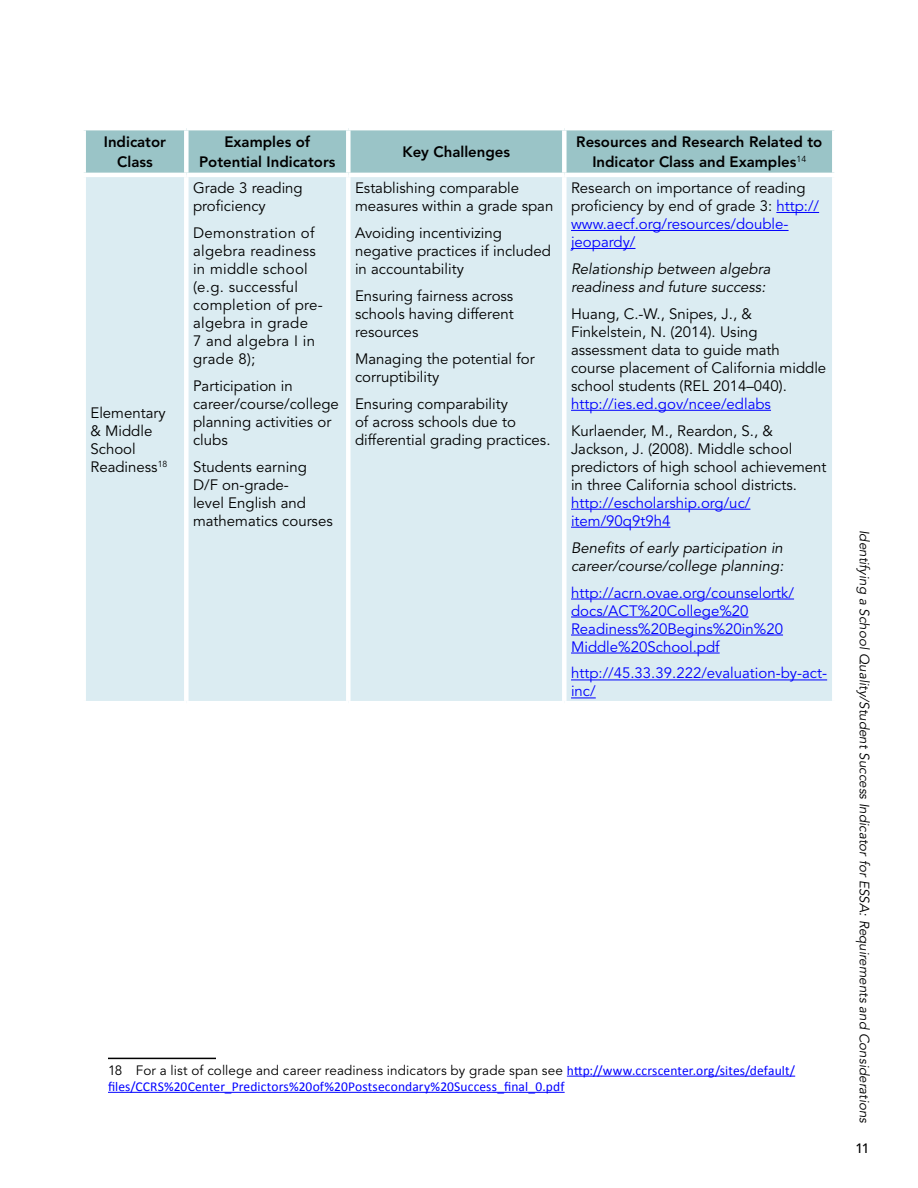
<style>
.page{position:relative;width:918px;height:1188px;background:#fff}
.page>*{position:absolute;margin:0;border:0;box-sizing:border-box;transform-origin:0 0}
.t1{font:15px/18px "Avenir LT Std";color:#000}
.t2{font:15px/18px "Avenir LT Std";color:#00f}
.t3{font:800 15px/19.5px "Avenir LT Std";color:#000;text-align:center}
.t4{font:15px/18px "Avenir LT Std";letter-spacing:.02em;color:#000}
.t5{font:italic 15px/18px "Avenir LT Std";color:#000}
.t6{font:13.5px "Avenir LT Std";letter-spacing:.01em;color:#000}
.t7{font:italic 13.5px "Avenir LT Std";color:#000}
.t8{font:13.5px "Calibri";letter-spacing:.01em;color:#00f}
.t9{font:500 13.5px "Avenir LT Std";color:#000}
.s1{color:#00f}
.s2{font-family:"Calibri";color:#00f}
</style>
<div class="page">
<div style="left:86px;top:130px;width:746px;height:43px;background:#9ac4c7"></div>
<div style="left:86px;top:177px;width:746px;height:524px;background:#dbecf2"></div>
<div style="left:184px;top:130px;width:5px;height:43px;background:#fff"></div>
<div style="left:346px;top:130px;width:5px;height:43px;background:#fff"></div>
<div style="left:562px;top:130px;width:5px;height:43px;background:#fff"></div>
<div style="left:184px;top:177px;width:5px;height:524px;background:#fff"></div>
<div style="left:346px;top:177px;width:5px;height:524px;background:#fff"></div>
<div style="left:562px;top:177px;width:5px;height:524px;background:#fff"></div>
<hr style="left:776px;top:212px;width:43px;height:1px;background:#00f">
<hr style="left:571px;top:230px;width:218px;height:1px;background:#00f">
<hr style="left:571px;top:248px;width:64px;height:1px;background:#00f">
<hr style="left:571px;top:410px;width:200px;height:1px;background:#00f">
<hr style="left:571px;top:509px;width:179px;height:1px;background:#00f">
<hr style="left:571px;top:527px;width:99px;height:1px;background:#00f">
<hr style="left:571px;top:599px;width:223px;height:1px;background:#00f">
<hr style="left:571px;top:617px;width:178px;height:1px;background:#00f">
<hr style="left:571px;top:635px;width:212px;height:1px;background:#00f">
<hr style="left:571px;top:653px;width:149px;height:1px;background:#00f">
<hr style="left:571px;top:680px;width:256px;height:1px;background:#00f">
<svg style="left:571px;top:698px;width:25px;height:1px"></svg>
<hr style="left:108px;top:1058px;width:108px;height:1px;background:#000">
<hr style="left:567px;top:1076px;width:228px;height:1px;background:#00f">
<hr style="left:108px;top:1092px;width:457px;height:1px;background:#00f">
<p class="t3" style="left:104px;top:134px;width:64px">Indicator<br>Class</p>
<p class="t3" style="left:199px;top:134px;width:138px">Examples of<br>Potential Indicators</p>
<p class="t3" style="left:402px;top:143px;width:109px">Key Challenges</p>
<p class="t3" style="left:576px;top:134px;width:248px">Resources and Research Related to<br>Indicator Class and Examples<sup>14</sup></p>
<p class="t1" style="left:90px;top:405px;width:78px">Elementary &amp; Middle<br>School<br>Readiness<sup>18</sup></p>
<p class="t1" style="left:193px;top:179px;width:111px">Grade 3 reading proficiency</p>
<p class="t4" style="left:193px;top:225px;width:131px">Demonstration of algebra readiness in middle school (e.g. successful completion of pre&shy;algebra in grade<br>7 and algebra I in grade 8);</p>
<p class="t1" style="left:193px;top:378px;width:147px">Participation in career/course/college planning activities or clubs</p>
<p class="t1" style="left:193px;top:459px;width:141px">Students earning<br>D/F on-grade-<br>level English and mathematics courses</p>
<p class="t1" style="left:355px;top:180px;width:200px">Establishing comparable measures within a grade span</p>
<p class="t1" style="left:355px;top:225px;width:197px">Avoiding incentivizing negative practices if included in accountability</p>
<p class="t1" style="left:355px;top:288px;width:160px;text-align:justify">Ensuring fairness across schools having different resources</p>
<p class="t1" style="left:355px;top:351px;width:181px">Managing the potential for corruptibility</p>
<p class="t1" style="left:355px;top:396px;width:197px">Ensuring comparability<br>of across schools due to differential grading practices.</p>
<p class="t1" style="left:571px;top:180px;width:250px">Research on importance of reading proficiency by end of grade 3: <span class="s1">http:// www.aecf.org/resources/double&shy;jeopardy/</span></p>
<p class="t5" style="left:571px;top:261px;width:201px">Relationship between algebra readiness and future success:</p>
<p class="t1" style="left:571px;top:305px;width:257px">Huang, C.-W., Snipes, J., &amp;<br>Finkelstein, N. (2014). Using assessment data to guide math course placement of California middle school students (REL 2014–040).</p>
<p class="t2" style="left:571px;top:396px;width:201px">http://ies.ed.gov/ncee/edlabs</p>
<p class="t1" style="left:571px;top:422px;width:257px">Kurlaender, M., Reardon, S., &amp; Jackson, J. (2008). Middle school predictors of high school achievement in three California school districts.</p>
<p class="t2" style="left:571px;top:495px;width:181px">http://escholarship.org/uc/ item/90q9t9h4</p>
<p class="t5" style="left:571px;top:540px;width:214px">Benefits of early participation in career/course/college planning:</p>
<p class="t2" style="left:571px;top:585px;width:225px">http://acrn.ovae.org/counselortk/ docs/ACT%20College%20<br>Readiness%20Begins%20in%20<br>Middle%20School.pdf</p>
<p class="t2" style="left:571px;top:665px;width:258px">http://45.33.39.222/evaluation-by-act&shy;inc/</p>
<p class="t6" style="left:108px;top:1062px;width:689px">18 For a list of college and career readiness indicators by grade span see <span class="s2">http://www.ccrscenter.org/sites/default/</span></p>
<p class="t8" style="left:108px;top:1078px;width:458px">files/CCRS%20Center_Predictors%20of%20Postsecondary%20Success_final_0.pdf</p>
<p class="t7" style="left:870px;top:530px;width:595px;rotate:90deg">Identifying a School Quality/Student Success Indicator for ESSA: Requirements and Considerations</p>
<p class="t9" style="left:855px;top:1141px;width:16px">11</p>
</div>
